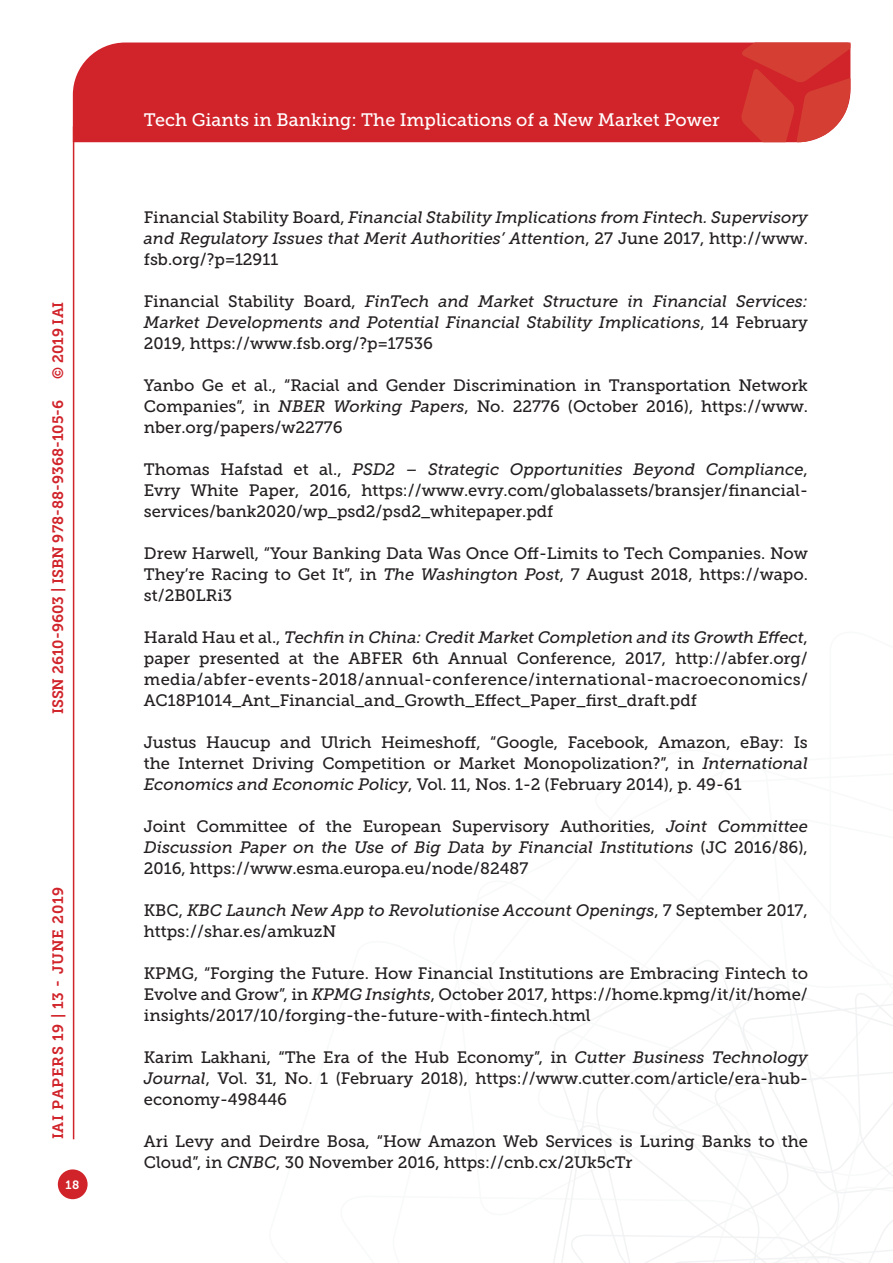
<style>
.page{position:relative;width:893px;height:1263px;background:#fff}
.page>*{position:absolute;margin:0;border:0;box-sizing:border-box;transform-origin:0 0}
.t1{font:18px "Museo Slab 500";color:#fff}
.Testo{font:16.5px/21px "Museo Slab 500";color:#231f20;text-align:justify}
.Testo-2{font:italic 16.5px/21px "Museo Slab 500";color:#231f20;text-align:justify}
.t2{font:15px "Museo Slab 700";color:#d1232a}
.t3{font:15px "Museo Slab 700";letter-spacing:.05em;color:#d1232a}
.t4{font:12px "Museo Slab 700";color:#fff}
.s1{font-style:normal}
.s2{font-style:italic}
</style>
<div class="page">
<svg style="left:553px;top:960px;width:340px;height:303px"></svg>
<div style="left:73px;top:43px;width:668px;height:99px;background:#d1232a"></div>
<svg style="left:741px;top:43px;width:109px;height:99px;background:#d6413a"></svg>
<div style="left:58px;top:1169px;width:30px;height:30px;background:#d1232a;border-radius:50%"></div>
<hr style="left:73px;top:126px;width:1px;height:1013px;background:#d1232a">
<p class="t2" style="left:50px;top:379px;width:79px;rotate:-90deg">© 2019 IAI</p>
<p class="t2" style="left:49px;top:714px;width:316px;rotate:-90deg">ISSN 2610-9603 | ISBN 978-88-9368-105-6</p>
<p class="t3" style="left:50px;top:1139px;width:254px;rotate:-90deg">IAI PAPERS 19 | 13 - JUNE 2019</p>
<p class="t4" style="left:66px;top:1178px;width:15px">18</p>
<p class="t1" style="left:144px;top:110px;width:577px">Tech Giants in Banking: The Implications of a New Market Power</p>
<p class="Testo-2" style="left:144px;top:207px;width:666px"><span class="s1">Financial Stability Board,</span> Financial Stability Implications from Fintech. Supervisory and Regulatory Issues that Merit Authorities’ Attention<span class="s1">, 27 June 2017, http://www. fsb.org/?p=12911</span></p>
<p class="Testo-2" style="left:144px;top:291px;width:666px"><span class="s1">Financial Stability Board,</span> FinTech and Market Structure in Financial Services:<br>Market Developments and Potential Financial Stability Implications<span class="s1">, 14 February 2019, https://www.fsb.org/?p=17536</span></p>
<p class="Testo" style="left:144px;top:375px;width:666px">Yanbo Ge et al., “Racial and Gender Discrimination in Transportation Network Companies”, in <span class="s2">NBER Working Papers</span>, No. 22776 (October 2016), https://www. nber.org/papers/w22776</p>
<p class="Testo" style="left:144px;top:459px;width:666px">Thomas Hafstad et al., <span class="s2">PSD2 – Strategic Opportunities Beyond Compliance</span>, Evry White Paper, 2016, https://www.evry.com/globalassets/bransjer/financial&shy;services/bank2020/wp_psd2/psd2_whitepaper.pdf</p>
<p class="Testo" style="left:144px;top:543px;width:666px">Drew Harwell, “Your Banking Data Was Once Off-Limits to Tech Companies. Now They’re Racing to Get It”, in <span class="s2">The Washington Post</span>, 7 August 2018, https://wapo. st/2B0LRi3</p>
<p class="Testo" style="left:144px;top:627px;width:666px">Harald Hau et al., <span class="s2">Techfin in China: Credit Market Completion and its Growth Effect</span>, paper presented at the ABFER 6th Annual Conference, 2017, http://abfer.org/ media/abfer-events-2018/annual-conference/international-macroeconomics/ AC18P1014_Ant_Financial_and_Growth_Effect_Paper_first_draft.pdf</p>
<p class="Testo" style="left:144px;top:732px;width:666px">Justus Haucup and Ulrich Heimeshoff, “Google, Facebook, Amazon, eBay: Is the Internet Driving Competition or Market Monopolization?”, in <span class="s2">International Economics and Economic Policy</span>, Vol. 11, Nos. 1-2 (February 2014), p. 49-61</p>
<p class="Testo" style="left:144px;top:816px;width:666px">Joint Committee of the European Supervisory Authorities, <span class="s2">Joint Committee Discussion Paper on the Use of Big Data by Financial Institutions</span> (JC 2016/86), 2016, https://www.esma.europa.eu/node/82487</p>
<p class="Testo-2" style="left:144px;top:900px;width:665px"><span class="s1">KBC,</span> KBC Launch New App to Revolutionise Account Openings<span class="s1">, 7 September 2017, https://shar.es/amkuzN</span></p>
<p class="Testo" style="left:144px;top:963px;width:666px">KPMG, “Forging the Future. How Financial Institutions are Embracing Fintech to Evolve and Grow”, in <span class="s2">KPMG Insights</span>, October 2017, https://home.kpmg/it/it/home/ insights/2017/10/forging-the-future-with-fintech.html</p>
<p class="Testo" style="left:144px;top:1047px;width:666px">Karim Lakhani, “The Era of the Hub Economy”, in <span class="s2">Cutter Business Technology Journal</span>, Vol. 31, No. 1 (February 2018), https://www.cutter.com/article/era-hub&shy;economy-498446</p>
<p class="Testo" style="left:144px;top:1131px;width:666px">Ari Levy and Deirdre Bosa, “How Amazon Web Services is Luring Banks to the<br>Cloud”, in <span class="s2">CNBC</span>, 30 November 2016, https://cnb.cx/2Uk5cTr</p>
</div>
